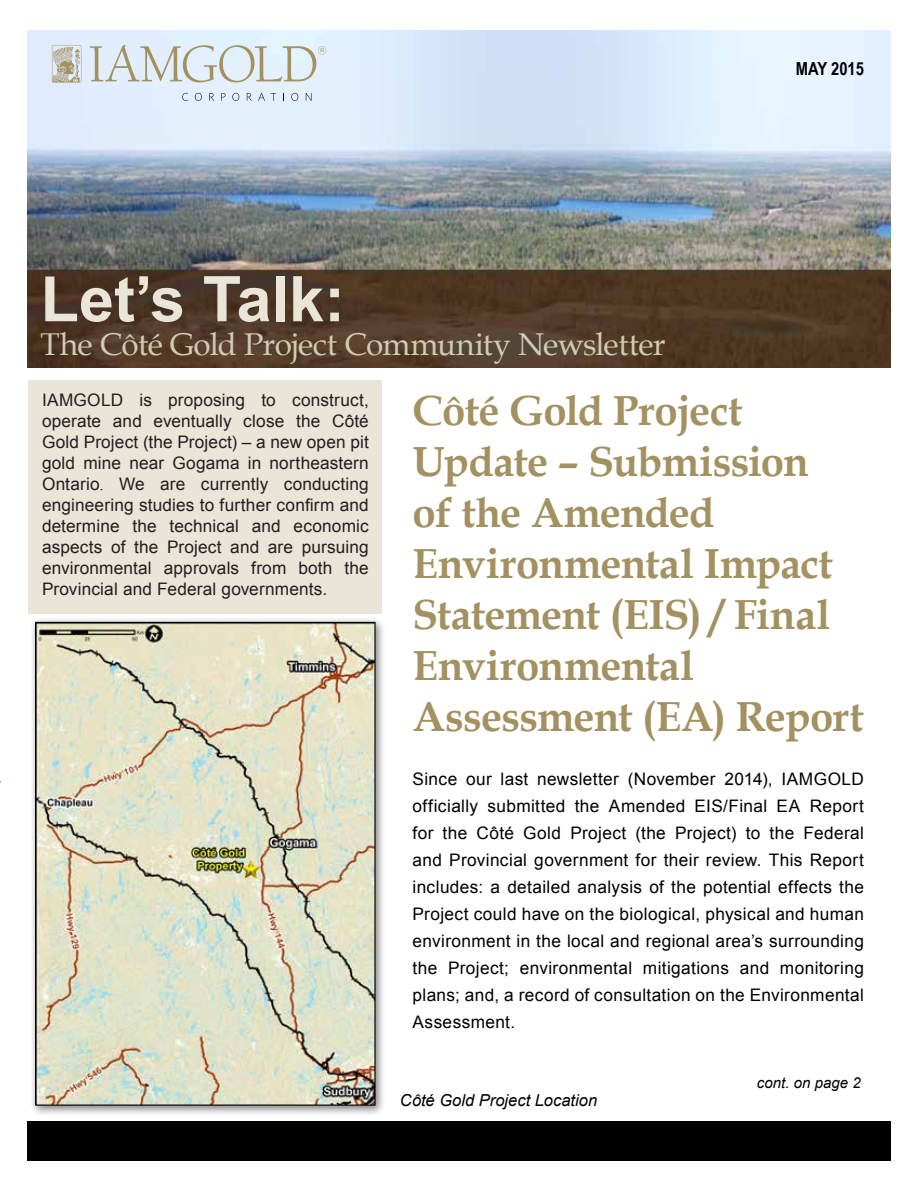
<style>
.page{position:relative;width:918px;height:1188px;background:#fff}
.page>*{position:absolute;margin:0;border:0;box-sizing:border-box;transform-origin:0 0}
.t1{font:700 63px "Arial";color:#e9e5d9}
.t2{font:700 42px/51px "Book Antiqua";letter-spacing:-.015em;color:#a39161}
.t3{font:31.5px "Book Antiqua";letter-spacing:-.02em;color:#d3cab3}
.t4{font:700 18px "Arial Narrow";color:#000}
.t5{font:17.25px/27px "Arial";letter-spacing:.025em;color:#000;text-align:justify}
.t6{font:17.25px/21px "Arial";letter-spacing:.01em;color:#221e1f;text-align:justify}
.t7{font:italic 16.5px "Arial";color:#000}
.t8{font:italic 15px "Arial";letter-spacing:.005em;color:#000}
.s1{font-family:"Times New Roman"}
</style>
<div class="page">
<div style="left:27px;top:1121px;width:864px;height:40px;background:#000"></div>
<div style="left:28px;top:380px;width:354px;height:233px;background:#e9e5d9"></div>
<img style="left:27px;top:30px;width:864px;height:338px">
<div style="left:29px;top:617px;width:357px;height:500px;background:#000;opacity:.5"></div>
<img style="left:37px;top:624px;width:337px;height:480px">
<svg style="left:52px;top:45px;width:29px;height:37px"></svg>
<svg style="left:182px;top:93px;width:6px;height:8px"></svg>
<svg style="left:195px;top:93px;width:7px;height:8px"></svg>
<svg style="left:209px;top:93px;width:5px;height:8px"></svg>
<svg style="left:221px;top:93px;width:4px;height:8px"></svg>
<svg style="left:232px;top:93px;width:7px;height:8px"></svg>
<svg style="left:247px;top:93px;width:5px;height:8px"></svg>
<svg style="left:258px;top:93px;width:18px;height:8px"></svg>
<svg style="left:291px;top:93px;width:7px;height:8px"></svg>
<svg style="left:306px;top:93px;width:5px;height:8px"></svg>
<svg style="left:90px;top:45px;width:236px;height:37px;background:#d4dbdb"></svg>
<h1 class="t1" style="left:40px;top:257px;width:306px">Let’s Talk:</h1>
<h3 class="t3" style="left:40px;top:322px;width:627px">The Côté Gold Project Community Newsletter</h3>
<p class="t4" style="left:796px;top:55px;width:70px">MAY 2015</p>
<p class="t6" style="left:42px;top:390px;width:328px">IAMGOLD is proposing to construct, operate and eventually close the Côté Gold Project (the Project) – a new open pit gold mine near Gogama in northeastern Ontario<span class="s1">.</span> We are currently conducting engineering studies to further confirm and determine the technical and economic aspects of the Project and are pursuing environmental approvals from both the Provincial and Federal governments.</p>
<h2 class="t2" style="left:413px;top:385px;width:453px">Côté Gold Project<br>Update – Submission<br>of the Amended<br>Environmental Impact<br>Statement (EIS) / Final<br>Environmental<br>Assessment (EA) Report</h2>
<p class="t5" style="left:413px;top:766px;width:453px">Since our last newsletter (November 2014), IAMGOLD officially submitted the Amended EIS/Final EA Report for the Côté Gold Project (the Project) to the Federal and Provincial government for their review. This Report includes: a detailed analysis of the potential effects the Project could have on the biological, physical and human environment in the local and regional area’s surrounding the Project; environmental mitigations and monitoring plans; and, a record of consultation on the Environmental Assessment.</p>
<p class="t7" style="left:400px;top:1089px;width:199px">Côté Gold Project Location</p>
<p class="t8" style="left:757px;top:1073px;width:105px">cont. on page 2</p>
</div>
